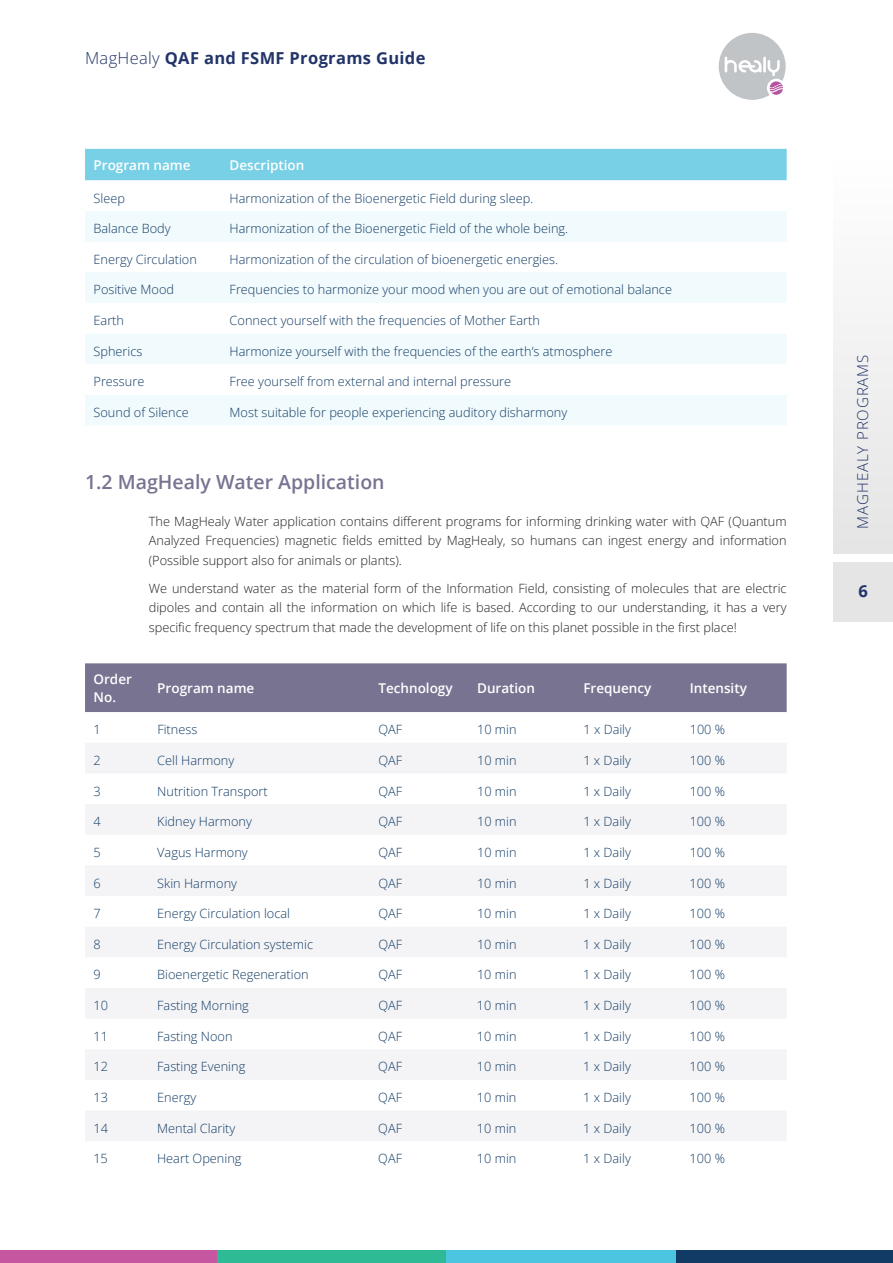
<style>
.page{position:relative;width:893px;height:1263px;background:#fff}
.page>*{position:absolute;margin:0;border:0;box-sizing:border-box;transform-origin:0 0}
.t1{font:600 19.5px "Open Sans";color:#787391}
.t2{font:700 16.5px "Open Sans";letter-spacing:.02em;color:#213369}
.t3{font:300 15px "Open Sans";letter-spacing:.06em;color:#213369}
.t4{font:600 13.5px/17.2px "Open Sans";color:#fff}
.t5{font:300 12.75px "Open Sans";color:#113b65}
.t6{font:300 12.75px/19.5px "Open Sans";color:#231f20;text-align:justify}
.s1{font-weight:300}
</style>
<div class="page">
<div style="left:833px;top:161px;width:60px;height:392px;background:linear-gradient(to right,#f1f1f1,#f1f1f1)"></div>
<div style="left:833px;top:562px;width:60px;height:59px;background:#e4e5e4"></div>
<div style="left:719px;top:33px;width:67px;height:67px;background:#c1c4c7;border-radius:50%"></div>
<svg style="left:725px;top:57px;width:58px;height:38px"></svg>
<div style="left:217px;top:1250px;width:229px;height:13px;background:#2dba95"></div>
<div style="left:446px;top:1250px;width:230px;height:13px;background:#4cc6e0"></div>
<div style="left:676px;top:1250px;width:217px;height:13px;background:#113b65"></div>
<div style="left:0;top:1250px;width:217px;height:13px;background:#c656a0"></div>
<div style="left:85px;top:149px;width:702px;height:31px;background:#77d0e6"></div>
<svg style="left:85px;top:180px;width:702px;height:1px"></svg>
<svg style="left:85px;top:211px;width:701px;height:214px;fill:#f1fafc"></svg>
<div style="left:85px;top:663px;width:702px;height:49px;background:#787391"></div>
<svg style="left:85px;top:743px;width:701px;height:398px;fill:#f4f4f6"></svg>
<p class="t2" style="left:85px;top:47px;width:342px"><span class="s1">MagHealy</span> QAF and FSMF Programs Guide</p>
<p class="t4" style="left:94px;top:156px;width:99px">Program name</p>
<p class="t4" style="left:230px;top:156px;width:76px">Description</p>
<p class="t5" style="left:94px;top:189px;width:33px">Sleep</p>
<p class="t5" style="left:230px;top:189px;width:305px">Harmonization of the Bioenergetic Field during sleep.</p>
<p class="t5" style="left:94px;top:220px;width:79px">Balance Body</p>
<p class="t5" style="left:230px;top:220px;width:340px">Harmonization of the Bioenergetic Field of the whole being.</p>
<p class="t5" style="left:94px;top:250px;width:105px">Energy Circulation</p>
<p class="t5" style="left:230px;top:250px;width:330px">Harmonization of the circulation of bioenergetic energies.</p>
<p class="t5" style="left:94px;top:281px;width:82px">Positive Mood</p>
<p class="t5" style="left:230px;top:281px;width:444px">Frequencies to harmonize your mood when you are out of emotional balance</p>
<p class="t5" style="left:94px;top:312px;width:32px">Earth</p>
<p class="t5" style="left:230px;top:312px;width:312px">Connect yourself with the frequencies of Mother Earth</p>
<p class="t5" style="left:94px;top:342px;width:50px">Spherics</p>
<p class="t5" style="left:230px;top:342px;width:384px">Harmonize yourself with the frequencies of the earth’s atmosphere</p>
<p class="t5" style="left:94px;top:373px;width:52px">Pressure</p>
<p class="t5" style="left:230px;top:373px;width:283px">Free yourself from external and internal pressure</p>
<p class="t5" style="left:94px;top:404px;width:97px">Sound of Silence</p>
<p class="t5" style="left:230px;top:404px;width:339px">Most suitable for people experiencing auditory disharmony</p>
<h1 class="t1" style="left:85px;top:469px;width:301px">1.2 MagHealy Water Application</h1>
<p class="t6" style="left:149px;top:511px;width:639px">The MagHealy Water application contains different programs for informing drinking water with QAF (Quantum Analyzed Frequencies) magnetic fields emitted by MagHealy, so humans can ingest energy and information (Possible support also for animals or plants).</p>
<p class="t6" style="left:149px;top:578px;width:639px">We understand water as the material form of the Information Field, consisting of molecules that are electric dipoles and contain all the information on which life is based. According to our understanding, it has a very specific frequency spectrum that made the development of life on this planet possible in the first place!</p>
<p class="t4" style="left:94px;top:670px;width:40px">Order<br>No.</p>
<p class="t4" style="left:157px;top:679px;width:99px">Program name</p>
<p class="t4" style="left:378px;top:679px;width:76px">Technology</p>
<p class="t4" style="left:477px;top:679px;width:60px">Duration</p>
<p class="t4" style="left:583px;top:679px;width:70px">Frequency</p>
<p class="t4" style="left:690px;top:679px;width:59px">Intensity</p>
<p class="t5" style="left:94px;top:721px;width:9px">1</p>
<p class="t5" style="left:157px;top:721px;width:41px">Fitness</p>
<p class="t5" style="left:378px;top:721px;width:25px">QAF</p>
<p class="t5" style="left:477px;top:721px;width:41px">10 min</p>
<p class="t5" style="left:583px;top:721px;width:49px">1 x Daily</p>
<p class="t5" style="left:690px;top:721px;width:37px">100 %</p>
<p class="t5" style="left:94px;top:752px;width:9px">2</p>
<p class="t5" style="left:157px;top:752px;width:78px">Cell Harmony</p>
<p class="t5" style="left:378px;top:752px;width:25px">QAF</p>
<p class="t5" style="left:477px;top:752px;width:41px">10 min</p>
<p class="t5" style="left:583px;top:752px;width:49px">1 x Daily</p>
<p class="t5" style="left:690px;top:752px;width:37px">100 %</p>
<p class="t5" style="left:94px;top:782px;width:9px">3</p>
<p class="t5" style="left:157px;top:782px;width:112px">Nutrition Transport</p>
<p class="t5" style="left:378px;top:782px;width:25px">QAF</p>
<p class="t5" style="left:477px;top:782px;width:41px">10 min</p>
<p class="t5" style="left:583px;top:782px;width:49px">1 x Daily</p>
<p class="t5" style="left:690px;top:782px;width:37px">100 %</p>
<p class="t5" style="left:94px;top:813px;width:9px">4</p>
<p class="t5" style="left:157px;top:813px;width:96px">Kidney Harmony</p>
<p class="t5" style="left:378px;top:813px;width:25px">QAF</p>
<p class="t5" style="left:477px;top:813px;width:41px">10 min</p>
<p class="t5" style="left:583px;top:813px;width:49px">1 x Daily</p>
<p class="t5" style="left:690px;top:813px;width:37px">100 %</p>
<p class="t5" style="left:93px;top:843px;width:9px">5</p>
<p class="t5" style="left:157px;top:843px;width:92px">Vagus Harmony</p>
<p class="t5" style="left:378px;top:843px;width:25px">QAF</p>
<p class="t5" style="left:477px;top:843px;width:41px">10 min</p>
<p class="t5" style="left:583px;top:843px;width:49px">1 x Daily</p>
<p class="t5" style="left:690px;top:843px;width:37px">100 %</p>
<p class="t5" style="left:93px;top:874px;width:9px">6</p>
<p class="t5" style="left:157px;top:874px;width:81px">Skin Harmony</p>
<p class="t5" style="left:378px;top:874px;width:25px">QAF</p>
<p class="t5" style="left:477px;top:874px;width:41px">10 min</p>
<p class="t5" style="left:583px;top:874px;width:49px">1 x Daily</p>
<p class="t5" style="left:690px;top:874px;width:37px">100 %</p>
<p class="t5" style="left:93px;top:905px;width:9px">7</p>
<p class="t5" style="left:157px;top:905px;width:134px">Energy Circulation local</p>
<p class="t5" style="left:378px;top:905px;width:25px">QAF</p>
<p class="t5" style="left:477px;top:905px;width:41px">10 min</p>
<p class="t5" style="left:583px;top:905px;width:49px">1 x Daily</p>
<p class="t5" style="left:690px;top:905px;width:37px">100 %</p>
<p class="t5" style="left:93px;top:935px;width:9px">8</p>
<p class="t5" style="left:157px;top:935px;width:157px">Energy Circulation systemic</p>
<p class="t5" style="left:378px;top:935px;width:25px">QAF</p>
<p class="t5" style="left:477px;top:935px;width:41px">10 min</p>
<p class="t5" style="left:583px;top:935px;width:49px">1 x Daily</p>
<p class="t5" style="left:690px;top:935px;width:37px">100 %</p>
<p class="t5" style="left:93px;top:966px;width:9px">9</p>
<p class="t5" style="left:157px;top:966px;width:153px">Bioenergetic Regeneration</p>
<p class="t5" style="left:378px;top:966px;width:25px">QAF</p>
<p class="t5" style="left:477px;top:966px;width:41px">10 min</p>
<p class="t5" style="left:583px;top:966px;width:49px">1 x Daily</p>
<p class="t5" style="left:690px;top:966px;width:37px">100 %</p>
<p class="t5" style="left:93px;top:997px;width:16px">10</p>
<p class="t5" style="left:157px;top:997px;width:93px">Fasting Morning</p>
<p class="t5" style="left:378px;top:997px;width:25px">QAF</p>
<p class="t5" style="left:477px;top:997px;width:41px">10 min</p>
<p class="t5" style="left:583px;top:997px;width:49px">1 x Daily</p>
<p class="t5" style="left:690px;top:997px;width:37px">100 %</p>
<p class="t5" style="left:93px;top:1027px;width:16px">11</p>
<p class="t5" style="left:157px;top:1027px;width:77px">Fasting Noon</p>
<p class="t5" style="left:378px;top:1027px;width:25px">QAF</p>
<p class="t5" style="left:477px;top:1027px;width:41px">10 min</p>
<p class="t5" style="left:583px;top:1027px;width:49px">1 x Daily</p>
<p class="t5" style="left:690px;top:1027px;width:37px">100 %</p>
<p class="t5" style="left:93px;top:1058px;width:16px">12</p>
<p class="t5" style="left:157px;top:1058px;width:90px">Fasting Evening</p>
<p class="t5" style="left:378px;top:1058px;width:25px">QAF</p>
<p class="t5" style="left:477px;top:1058px;width:41px">10 min</p>
<p class="t5" style="left:583px;top:1058px;width:49px">1 x Daily</p>
<p class="t5" style="left:690px;top:1058px;width:37px">100 %</p>
<p class="t5" style="left:93px;top:1089px;width:16px">13</p>
<p class="t5" style="left:157px;top:1089px;width:41px">Energy</p>
<p class="t5" style="left:378px;top:1089px;width:25px">QAF</p>
<p class="t5" style="left:477px;top:1089px;width:41px">10 min</p>
<p class="t5" style="left:583px;top:1089px;width:49px">1 x Daily</p>
<p class="t5" style="left:690px;top:1089px;width:37px">100 %</p>
<p class="t5" style="left:93px;top:1119px;width:16px">14</p>
<p class="t5" style="left:157px;top:1119px;width:80px">Mental Clarity</p>
<p class="t5" style="left:378px;top:1119px;width:25px">QAF</p>
<p class="t5" style="left:477px;top:1119px;width:41px">10 min</p>
<p class="t5" style="left:583px;top:1119px;width:49px">1 x Daily</p>
<p class="t5" style="left:689px;top:1119px;width:37px">100 %</p>
<p class="t5" style="left:93px;top:1150px;width:16px">15</p>
<p class="t5" style="left:157px;top:1150px;width:86px">Heart Opening</p>
<p class="t5" style="left:378px;top:1150px;width:25px">QAF</p>
<p class="t5" style="left:477px;top:1150px;width:41px">10 min</p>
<p class="t5" style="left:583px;top:1150px;width:49px">1 x Daily</p>
<p class="t5" style="left:689px;top:1150px;width:37px">100 %</p>
<p class="t3" style="left:852px;top:529px;width:175px;rotate:-90deg">MAGHEALY PROGRAMS</p>
<p class="t2" style="left:858px;top:579px;width:11px">6</p>
</div>
